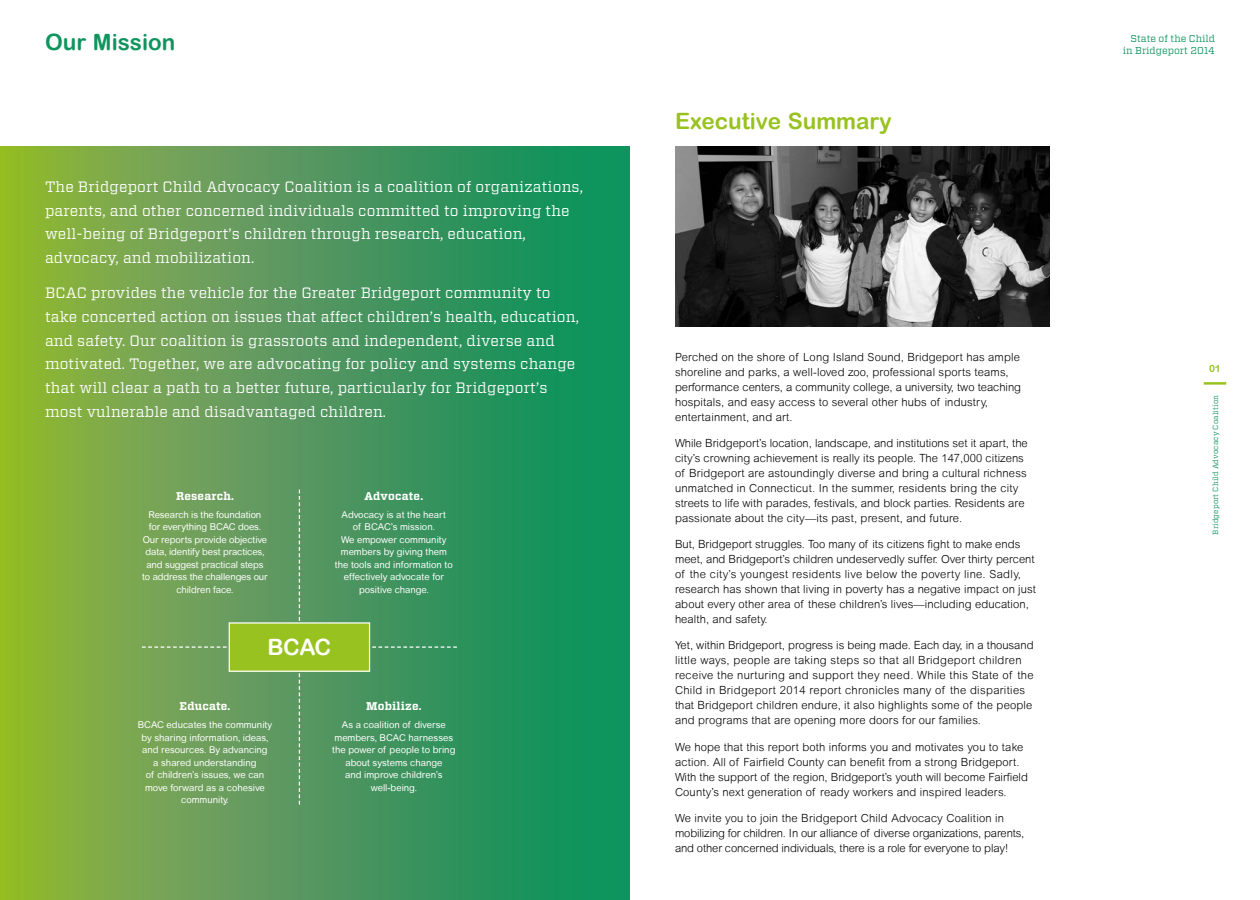
<style>
.page{position:relative;width:1260px;height:900px;background:#fff}
.page>*{position:absolute;margin:0;border:0;box-sizing:border-box;transform-origin:0 0}
.t1{font:700 22.5px "Arial Rounded MT";color:#98c21f}
.t2{font:700 22.5px "Arial Rounded MT";color:#0e955e}
.t3{font:700 22.5px "Arial Rounded MT";color:#fff}
.t4{font:15px/23.8px "Vitesse";letter-spacing:.01em;color:#fff}
.t5{font:300 11.25px/15px "Arial Rounded MT";letter-spacing:.015em;color:#000}
.t6{font:300 11.25px/15px "Arial Rounded MT";letter-spacing:-.01em;color:#000}
.t7{font:700 11.25px "Vitesse";letter-spacing:.02em;color:#fff}
.t8{font:10px/12.5px "Vitesse";color:#0e955e;text-align:right}
.t9{font:700 10px "Arial Rounded MT";color:#98c21f}
.t10{font:9.38px/12.5px "Arial Rounded MT";color:#fff;text-align:center}
.t11{font:7.5px "Vitesse";letter-spacing:.02em;color:#0e955e}
</style>
<div class="page">
<img style="left:0;top:146px;width:630px;height:754px">
<img style="left:675px;top:146px;width:375px;height:180px">
<hr style="left:1204px;top:382px;width:22px;height:3px;background:#98c21f">
<svg style="left:142px;top:646px;width:315px;height:2px"></svg>
<div style="left:229px;top:623px;width:141px;height:48px;background:#98c21f"></div>
<div style="left:229px;top:622px;width:141px;height:50px;border:1px solid #fff"></div>
<svg style="left:299px;top:673px;width:1px;height:132px"></svg>
<svg style="left:299px;top:490px;width:1px;height:131px"></svg>
<h1 class="t2" style="left:45px;top:29px;width:132px">Our Mission</h1>
<p class="t4" style="left:45px;top:175px;width:539px">The Bridgeport Child Advocacy Coalition is a coalition of organizations, parents, and other concerned individuals committed to improving the well-being of Bridgeport’s children through research, education, advocacy, and mobilization.</p>
<p class="t4" style="left:45px;top:281px;width:535px">BCAC provides the vehicle for the Greater Bridgeport community to take concerted action on issues that affect children’s health, education, and safety. Our coalition is grassroots and independent, diverse and motivated. Together, we are advocating for policy and systems change that will clear a path to a better future, particularly for Bridgeport’s most vulnerable and disadvantaged children.</p>
<p class="t7" style="left:176px;top:488px;width:59px">Research.</p>
<p class="t10" style="left:142px;top:508px;width:127px">Research is the foundation for everything BCAC does.<br>Our reports provide objective data, identify best practices, and suggest practical steps to address the challenges our children face.</p>
<p class="t7" style="left:365px;top:488px;width:60px">Advocate.</p>
<p class="t10" style="left:335px;top:508px;width:119px">Advocacy is at the heart<br>of BCAC’s mission.<br>We empower community members by giving them the tools and information to effectively advocate for positive change.</p>
<h1 class="t3" style="left:268px;top:634px;width:65px">BCAC</h1>
<p class="t7" style="left:180px;top:699px;width:52px">Educate.</p>
<p class="t10" style="left:138px;top:719px;width:136px">BCAC educates the community by sharing information, ideas, and resources. By advancing<br>a shared understanding<br>of children’s issues, we can move forward as a cohesive community.</p>
<p class="t7" style="left:366px;top:699px;width:57px">Mobilize.</p>
<p class="t10" style="left:332px;top:719px;width:125px">As a coalition of diverse members, BCAC harnesses the power of people to bring about systems change<br>and improve children’s well-being.</p>
<h1 class="t1" style="left:675px;top:108px;width:218px">Executive Summary</h1>
<p class="t8" style="left:1123px;top:32px;width:94px">State of the Child in Bridgeport 2014</p>
<p class="t5" style="left:675px;top:349px;width:348px">Perched on the shore of Long Island Sound, Bridgeport has ample shoreline and parks, a well-loved zoo, professional sports teams, performance centers, a community college, a university, two teaching hospitals, and easy access to several other hubs of industry, entertainment, and art.</p>
<p class="t5" style="left:675px;top:435px;width:354px">While Bridgeport’s location, landscape, and institutions set it apart, the city’s crowning achievement is really its people. The 147,000 citizens of Bridgeport are astoundingly diverse and bring a cultural richness unmatched in Connecticut. In the summer, residents bring the city streets to life with parades, festivals, and block parties. Residents are passionate about the city—its past, present, and future.</p>
<p class="t5" style="left:675px;top:537px;width:363px">But, Bridgeport struggles. Too many of its citizens fight to make ends meet, and Bridgeport’s children undeservedly suffer. Over thirty percent of the city’s youngest residents live below the poverty line. Sadly, research has shown that living in poverty has a negative impact on just about every other area of these children’s lives—including education, health, and safety.</p>
<p class="t5" style="left:675px;top:638px;width:360px">Yet, within Bridgeport, progress is being made. Each day, in a thousand little ways, people are taking steps so that all Bridgeport children receive the nurturing and support they need. While this State of the Child in Bridgeport 2014 report chronicles many of the disparities that Bridgeport children endure, it also highlights some of the people and programs that are opening more doors for our families.</p>
<p class="t5" style="left:675px;top:739px;width:355px">We hope that this report both informs you and motivates you to take action. All of Fairfield County can benefit from a strong Bridgeport.<br>With the support of the region, Bridgeport’s youth will become Fairfield County’s next generation of ready workers and inspired leaders.</p>
<p class="t6" style="left:675px;top:810px;width:351px">We invite you to join the Bridgeport Child Advocacy Coalition in mobilizing for children. In our alliance of diverse organizations, parents, and other concerned individuals, there is a role for everyone to play!</p>
<p class="t9" style="left:1209px;top:363px;width:13px">01</p>
<p class="t11" style="left:1210px;top:535px;width:141px;rotate:-90deg">Bridgeport Child Advocacy Coalition</p>
</div>
